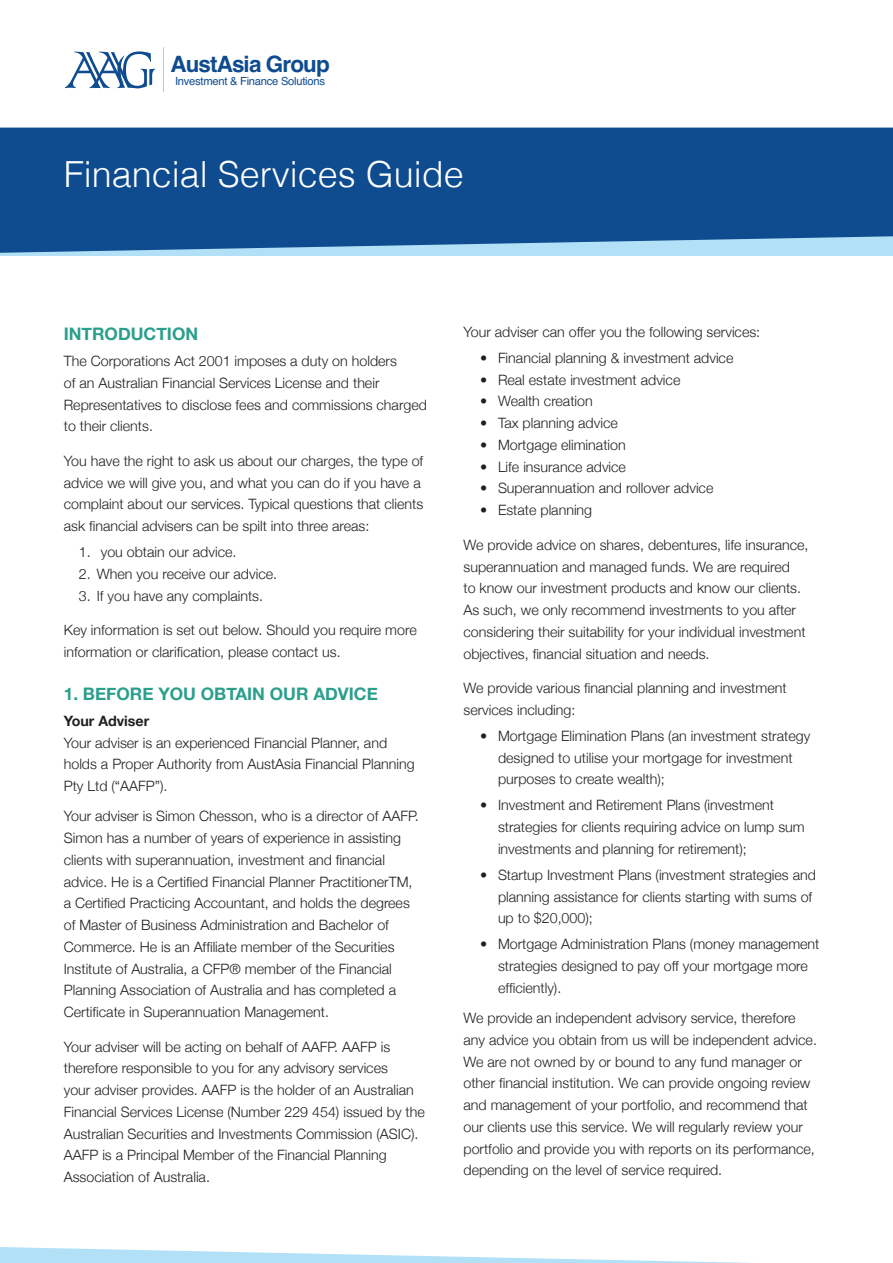
<style>
.page{position:relative;width:893px;height:1263px;background:#fff}
.page>*{position:absolute;margin:0;border:0;box-sizing:border-box;transform-origin:0 0}
.t1{font:69.15px "Colonna";color:#0f4c8f}
.t2{font:300 36px "Helvetica";color:#fff}
.t3{font:700 22.5px "Helvetica";letter-spacing:-.04em;color:#0f4c8f}
.t4{font:700 17.25px "Helvetica Neue";color:#2c9e8c}
.t5{font:300 14.25px/21.8px "Helvetica Neue";color:#231f20}
.t6{font:700 14.25px "Helvetica Neue";color:#231f20}
.t7{font:11.25px "Helvetica";letter-spacing:-.025em;color:#0f4c8f}
</style>
<div class="page">
<div style="left:0;top:236px;width:893px;height:19px;background:#b1e0f7"></div>
<svg style="left:0;top:128px;width:893px;height:125px;background:#195696"></svg>
<hr style="left:163px;top:47px;width:1px;height:45px;background:#c2c3c3">
<svg style="left:0;top:1247px;width:751px;height:16px"></svg>
<p class="t1" style="left:64px;top:25px;width:94px">AAG</p>
<p class="t3" style="left:170px;top:45px;width:161px">AustAsia Group</p>
<p class="t7" style="left:175px;top:72px;width:151px">Investment &amp; Finance Solutions</p>
<p class="t2" style="left:64px;top:146px;width:402px">Financial Services Guide</p>
<p class="t4" style="left:64px;top:318px;width:136px">INTRODUCTION</p>
<p class="t5" style="left:64px;top:349px;width:365px">The Corporations Act 2001 imposes a duty on holders<br>of an Australian Financial Services License and their Representatives to disclose fees and commissions charged to their clients.</p>
<p class="t5" style="left:64px;top:449px;width:361px">You have the right to ask us about our charges, the type of advice we will give you, and what you can do if you have a complaint about our services. Typical questions that clients ask financial advisers can be spilt into three areas:</p>
<p class="t5" style="left:79px;top:540px;width:159px">1. you obtain our advice.</p>
<p class="t5" style="left:79px;top:562px;width:200px">2. When you receive our advice.</p>
<p class="t5" style="left:79px;top:584px;width:186px">3. If you have any complaints.</p>
<p class="t5" style="left:64px;top:618px;width:354px">Key information is set out below. Should you require more information or clarification, please contact us.</p>
<p class="t4" style="left:64px;top:678px;width:316px">1. BEFORE YOU OBTAIN OUR ADVICE</p>
<p class="t6" style="left:64px;top:708px;width:87px">Your Adviser</p>
<p class="t5" style="left:64px;top:731px;width:325px">Your adviser is an experienced Financial Planner, and</p>
<p class="t5" style="left:64px;top:752px;width:352px">holds a Proper Authority from AustAsia Financial Planning<br>Pty Ltd (“AAFP”).</p>
<p class="t5" style="left:64px;top:804px;width:356px">Your adviser is Simon Chesson, who is a director of AAFP.<br>Simon has a number of years of experience in assisting clients with superannuation, investment and financial advice. He is a Certified Financial Planner PractitionerTM, a Certified Practicing Accountant, and holds the degrees of Master of Business Administration and Bachelor of Commerce. He is an Affiliate member of the Securities Institute of Australia, a CFP® member of the Financial Planning Association of Australia and has completed a Certificate in Superannuation Management.</p>
<p class="t5" style="left:64px;top:1035px;width:363px">Your adviser will be acting on behalf of AAFP. AAFP is therefore responsible to you for any advisory services<br>your adviser provides. AAFP is the holder of an Australian Financial Services License (Number 229 454) issued by the Australian Securities and Investments Commission (ASIC).<br>AAFP is a Principal Member of the Financial Planning Association of Australia.</p>
<p class="t5" style="left:463px;top:320px;width:298px">Your adviser can offer you the following services:</p>
<p class="t5" style="left:480px;top:346px;width:255px">• Financial planning &amp; investment advice</p>
<p class="t5" style="left:480px;top:368px;width:202px">• Real estate investment advice</p>
<p class="t5" style="left:480px;top:390px;width:114px">• Wealth creation</p>
<p class="t5" style="left:480px;top:411px;width:139px">• Tax planning advice</p>
<p class="t5" style="left:480px;top:433px;width:147px">• Mortgage elimination</p>
<p class="t5" style="left:480px;top:455px;width:148px">• Life insurance advice</p>
<p class="t5" style="left:480px;top:477px;width:235px">• Superannuation and rollover advice</p>
<p class="t5" style="left:480px;top:498px;width:114px">• Estate planning</p>
<p class="t5" style="left:463px;top:533px;width:347px">We provide advice on shares, debentures, life insurance, superannuation and managed funds. We are required<br>to know our investment products and know our clients.<br>As such, we only recommend investments to you after considering their suitability for your individual investment objectives, financial situation and needs.</p>
<p class="t5" style="left:463px;top:676px;width:325px">We provide various financial planning and investment services including:</p>
<p class="t5" style="left:498px;top:724px;width:314px;text-indent:-18px">• Mortgage Elimination Plans (an investment strategy designed to utilise your mortgage for investment purposes to create wealth);</p>
<p class="t5" style="left:498px;top:793px;width:308px;text-indent:-18px">• Investment and Retirement Plans (investment strategies for clients requiring advice on lump sum investments and planning for retirement);</p>
<p class="t5" style="left:498px;top:863px;width:320px;text-indent:-18px">• Startup Investment Plans (investment strategies and planning assistance for clients starting with sums of up to $20,000);</p>
<p class="t5" style="left:498px;top:932px;width:323px;text-indent:-18px">• Mortgage Administration Plans (money management strategies designed to pay off your mortgage more efficiently).</p>
<p class="t5" style="left:463px;top:1006px;width:355px">We provide an independent advisory service, therefore any advice you obtain from us will be independent advice.<br>We are not owned by or bound to any fund manager or other financial institution. We can provide ongoing review and management of your portfolio, and recommend that our clients use this service. We will regularly review your portfolio and provide you with reports on its performance, depending on the level of service required.</p>
</div>
